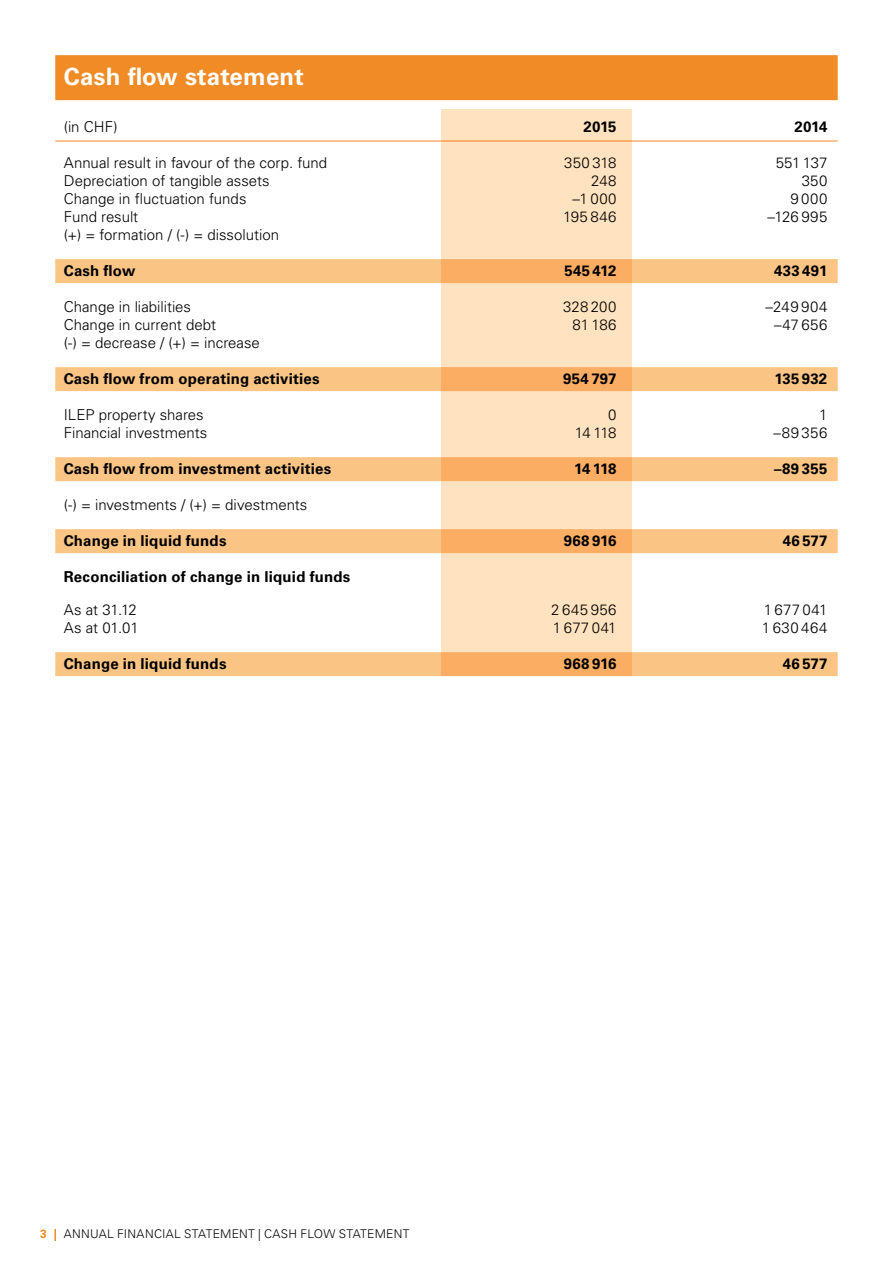
<style>
.page{position:relative;width:893px;height:1263px;background:#fff}
.page>*{position:absolute;margin:0;border:0;box-sizing:border-box;transform-origin:0 0}
.t1{font:700 24px "Univers LT Std";letter-spacing:.01em;color:#fff}
.t2{font:300 15px "Univers LT Std";color:#000}
.t3{font:700 15px "Univers LT Std";letter-spacing:.01em;color:#000}
.t4{font:300 12px "Univers LT Std";letter-spacing:.02em;color:#000}
.t5{font:700 12px "Univers LT Std";color:#f08b25}
</style>
<div class="page">
<div style="left:442px;top:109px;width:190px;height:566px;background:#ffe2bf"></div>
<hr style="left:55px;top:141px;width:783px;height:1px;background:#f08b25">
<svg style="left:55px;top:259px;width:783px;height:24px;background:#fabe7d"></svg>
<svg style="left:55px;top:367px;width:783px;height:24px;background:#fabe7d"></svg>
<svg style="left:55px;top:457px;width:783px;height:24px;background:#fabe7d"></svg>
<svg style="left:55px;top:529px;width:783px;height:24px;background:#fabe7d"></svg>
<svg style="left:55px;top:652px;width:783px;height:24px;background:#fabe7d"></svg>
<div style="left:55px;top:55px;width:783px;height:45px;background:#f08b25"></div>
<svg style="left:54px;top:1229px;width:2px;height:12px"></svg>
<h1 class="t1" style="left:64px;top:62px;width:242px">Cash flow statement</h1>
<p class="t2" style="left:64px;top:118px;width:56px">(in CHF)</p>
<p class="t3" style="left:584px;top:118px;width:34px">2015</p>
<p class="t3" style="left:795px;top:118px;width:34px">2014</p>
<p class="t2" style="left:64px;top:154px;width:265px">Annual result in favour of the corp. fund</p>
<p class="t2" style="left:564px;top:154px;width:54px">350 318</p>
<p class="t2" style="left:776px;top:154px;width:53px">551 137</p>
<p class="t2" style="left:64px;top:172px;width:207px">Depreciation of tangible assets</p>
<p class="t2" style="left:591px;top:172px;width:27px">248</p>
<p class="t2" style="left:802px;top:172px;width:27px">350</p>
<p class="t2" style="left:64px;top:190px;width:184px">Change in fluctuation funds</p>
<p class="t2" style="left:573px;top:190px;width:45px">–1 000</p>
<p class="t2" style="left:790px;top:190px;width:39px">9 000</p>
<p class="t2" style="left:64px;top:208px;width:76px">Fund result</p>
<p class="t2" style="left:563px;top:208px;width:55px">195 846</p>
<p class="t2" style="left:768px;top:208px;width:61px">–126 995</p>
<p class="t2" style="left:64px;top:226px;width:217px">(+) = formation / (-) = dissolution</p>
<p class="t3" style="left:64px;top:262px;width:73px">Cash flow</p>
<p class="t3" style="left:564px;top:262px;width:54px">545 412</p>
<p class="t3" style="left:774px;top:262px;width:55px">433 491</p>
<p class="t2" style="left:64px;top:298px;width:129px">Change in liabilities</p>
<p class="t2" style="left:563px;top:298px;width:55px">328 200</p>
<p class="t2" style="left:766px;top:298px;width:63px">–249 904</p>
<p class="t2" style="left:64px;top:316px;width:154px">Change in current debt</p>
<p class="t2" style="left:572px;top:316px;width:46px">81 186</p>
<p class="t2" style="left:774px;top:316px;width:55px">–47 656</p>
<p class="t2" style="left:64px;top:334px;width:198px">(-) = decrease / (+) = increase</p>
<p class="t3" style="left:64px;top:370px;width:257px">Cash flow from operating activities</p>
<p class="t3" style="left:563px;top:370px;width:55px">954 797</p>
<p class="t3" style="left:774px;top:370px;width:54px">135 932</p>
<p class="t2" style="left:64px;top:406px;width:141px">ILEP property shares</p>
<p class="t2" style="left:608px;top:406px;width:10px">0</p>
<p class="t2" style="left:819px;top:406px;width:10px">1</p>
<p class="t2" style="left:64px;top:424px;width:145px">Financial investments</p>
<p class="t2" style="left:575px;top:424px;width:43px">14 118</p>
<p class="t2" style="left:773px;top:424px;width:55px">–89 356</p>
<p class="t3" style="left:64px;top:460px;width:269px">Cash flow from investment activities</p>
<p class="t3" style="left:574px;top:460px;width:44px">14 118</p>
<p class="t3" style="left:774px;top:460px;width:55px">–89 355</p>
<p class="t2" style="left:64px;top:496px;width:245px">(-) = investments / (+) = divestments</p>
<p class="t3" style="left:64px;top:532px;width:164px">Change in liquid funds</p>
<p class="t3" style="left:564px;top:532px;width:54px">968 916</p>
<p class="t3" style="left:783px;top:532px;width:46px">46 577</p>
<p class="t3" style="left:64px;top:568px;width:288px">Reconciliation of change in liquid funds</p>
<p class="t2" style="left:64px;top:601px;width:75px">As at 31.12</p>
<p class="t2" style="left:551px;top:601px;width:67px">2 645 956</p>
<p class="t2" style="left:764px;top:601px;width:65px">1 677 041</p>
<p class="t2" style="left:64px;top:619px;width:76px">As at 01.01</p>
<p class="t2" style="left:553px;top:619px;width:65px">1 677 041</p>
<p class="t2" style="left:762px;top:619px;width:67px">1 630 464</p>
<p class="t3" style="left:64px;top:655px;width:164px">Change in liquid funds</p>
<p class="t3" style="left:564px;top:655px;width:54px">968 916</p>
<p class="t3" style="left:783px;top:655px;width:46px">46 577</p>
<p class="t5" style="left:40px;top:1226px;width:8px">3</p>
<p class="t4" style="left:64px;top:1226px;width:347px">ANNUAL FINANCIAL STATEMENT | CASH FLOW STATEMENT</p>
</div>
